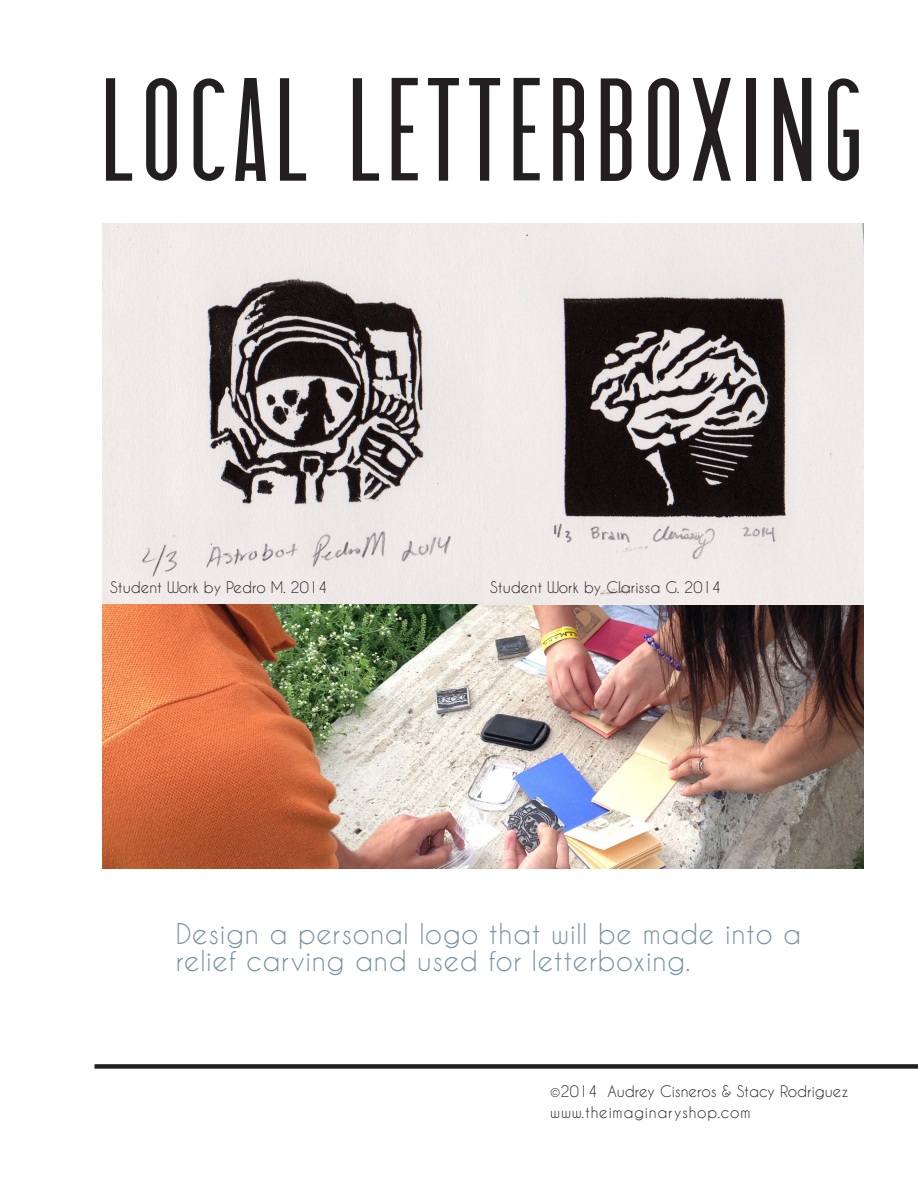
<style>
.page{position:relative;width:918px;height:1188px;background:#fff}
.page>*{position:absolute;margin:0;border:0;box-sizing:border-box;transform-origin:0 0}
.Body{font:108px "Innercity";letter-spacing:.025em;color:#231f20}
.Body-2{font:27px/27px "Caviar Dreams";letter-spacing:.025em;color:#7793a3}
.Company_Name{font:15px "Caviar Dreams";color:#231f20}
.Company_Name-2{font:15px "Caviar Dreams";letter-spacing:.05em;color:#231f20}
</style>
<div class="page">
<img style="left:102px;top:224px;width:762px;height:644px">
<div style="left:94px;top:1064px;width:824px;height:5px;background:#231f20"></div>
<p class="Body" style="left:99px;top:58px;width:768px">LOCAL LETTERBOXING</p>
<p class="Company_Name" style="left:110px;top:578px;width:219px">Student Work by Pedro M. 2014</p>
<p class="Company_Name" style="left:490px;top:578px;width:232px">Student Work by Clarissa G. 2014</p>
<p class="Body-2" style="left:176px;top:919px;width:627px">Design a personal logo that will be made into a relief carving and used for letterboxing.</p>
<p class="Company_Name" style="left:550px;top:1082px;width:300px">©2014 Audrey Cisneros &amp; Stacy Rodriguez</p>
<p class="Company_Name-2" style="left:550px;top:1103px;width:202px">www.theimaginaryshop.com</p>
</div>
